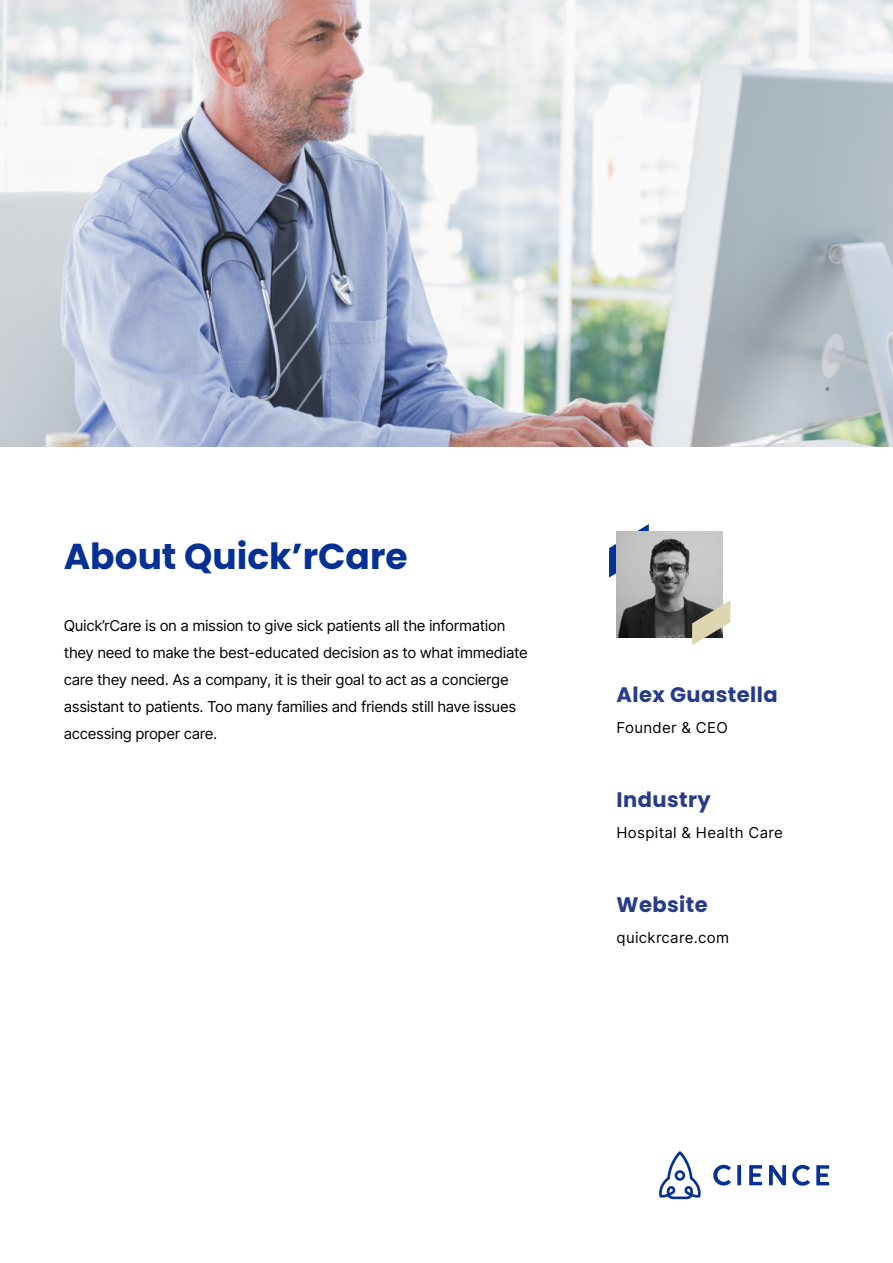
<style>
.page{position:relative;width:893px;height:1263px;background:#fff}
.page>*{position:absolute;margin:0;border:0;box-sizing:border-box;transform-origin:0 0}
.t1{font:700 36px "Poppins";color:#053094}
.t2{font:700 21px "Poppins";letter-spacing:.02em;color:#263b8c}
.t3{font:15px/27px "Inter";letter-spacing:-.025em;color:#000}
.t4{font:15px "Inter";letter-spacing:.02em;color:#000}
</style>
<div class="page">
<svg style="left:609px;top:524px;width:40px;height:54px"></svg>
<img style="left:0;top:0;width:893px;height:446px">
<svg style="left:713px;top:1165px;width:18px;height:20px"></svg>
<svg style="left:737px;top:1165px;width:4px;height:20px"></svg>
<svg style="left:749px;top:1165px;width:13px;height:20px"></svg>
<svg style="left:792px;top:1165px;width:18px;height:21px"></svg>
<svg style="left:816px;top:1165px;width:13px;height:20px"></svg>
<svg style="left:769px;top:1165px;width:17px;height:20px"></svg>
<svg style="left:659px;top:1151px;width:42px;height:48px"></svg>
<img style="left:617px;top:531px;width:106px;height:107px">
<svg style="left:692px;top:600px;width:38px;height:45px"></svg>
<h1 class="t1" style="left:64px;top:536px;width:345px">About Quick’rCare</h1>
<p class="t3" style="left:64px;top:612px;width:466px">Quick’rCare is on a mission to give sick patients all the information they need to make the best-educated decision as to what immediate care they need. As a company, it is their goal to act as a concierge assistant to patients. Too many families and friends still have issues accessing proper care.</p>
<h2 class="t2" style="left:617px;top:683px;width:163px">Alex Guastella</h2>
<p class="t4" style="left:617px;top:717px;width:113px">Founder &amp; CEO</p>
<h2 class="t2" style="left:617px;top:787px;width:96px">Industry</h2>
<p class="t4" style="left:617px;top:822px;width:168px">Hospital &amp; Health Care</p>
<h2 class="t2" style="left:617px;top:892px;width:93px">Website</h2>
<p class="t4" style="left:617px;top:926px;width:114px">quickrcare.com</p>
</div>
